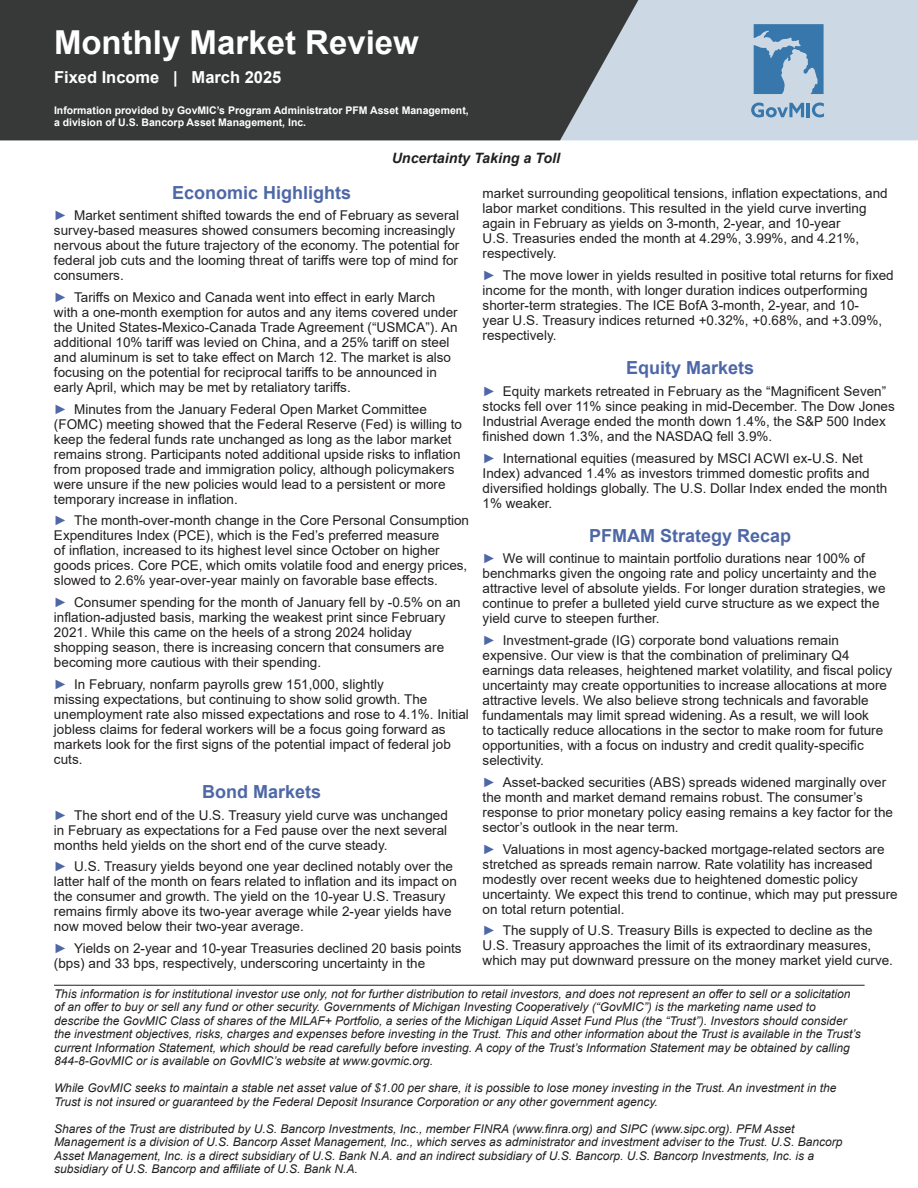
<style>
.page{position:relative;width:918px;height:1188px;background:#fff}
.page>*{position:absolute;margin:0;border:0;box-sizing:border-box;transform-origin:0 0}
.t1{font:700 33px "Arial";color:#fff}
.t2{font:700 18px "Arial";color:#4e67a7}
.t3{font:700 16.5px "Arial";color:#fff}
.t4{font:italic 700 14.25px "Arial";color:#231f20}
.t5{font:13.5px/15px "Arial";color:#231f20}
.t6{font:italic 12px/13.5px "Arial";color:#231f20}
.t7{font:700 10.5px/12.6px "Arial";color:#fff}
.s1{color:#4e67a7}
</style>
<div class="page">
<div style="left:642px;top:0;width:276px;height:140px;background:#ccd9e4"></div>
<div style="left:0;top:0;width:642px;height:140px;background:#373938"></div>
<svg style="left:751px;top:103px;width:53px;height:14px"></svg>
<hr style="left:807px;top:103px;width:3px;height:14px;background:#3777ac">
<svg style="left:812px;top:103px;width:12px;height:14px"></svg>
<svg style="left:754px;top:24px;width:70px;height:70px;background:#6897be"></svg>
<hr style="left:54px;top:985px;width:811px;height:1px;background:#231f20">
<h1 class="t1" style="left:54px;top:19px;width:366px">Monthly Market Review</h1>
<p class="t3" style="left:54px;top:66px;width:229px">Fixed Income | March 2025</p>
<p class="t7" style="left:54px;top:104px;width:416px">Information provided by GovMIC’s Program Administrator PFM Asset Management, a division of U.S. Bancorp Asset Management, Inc.</p>
<p class="t4" style="left:392px;top:149px;width:170px">Uncertainty Taking a Toll</p>
<h2 class="t2" style="left:172px;top:180px;width:181px">Economic Highlights</h2>
<p class="t5" style="left:54px;top:208px;width:407px"><span class="s1">►</span> Market sentiment shifted towards the end of February as several survey-based measures showed consumers becoming increasingly nervous about the future trajectory of the economy. The potential for federal job cuts and the looming threat of tariffs were top of mind for consumers.</p>
<p class="t5" style="left:54px;top:290px;width:405px"><span class="s1">►</span> Tariffs on Mexico and Canada went into effect in early March with a one-month exemption for autos and any items covered under the United States-Mexico-Canada Trade Agreement (“USMCA”). An additional 10% tariff was levied on China, and a 25% tariff on steel and aluminum is set to take effect on March 12. The market is also focusing on the potential for reciprocal tariffs to be announced in early April, which may be met by retaliatory tariffs.</p>
<p class="t5" style="left:54px;top:401px;width:410px"><span class="s1">►</span> Minutes from the January Federal Open Market Committee (FOMC) meeting showed that the Federal Reserve (Fed) is willing to keep the federal funds rate unchanged as long as the labor market remains strong. Participants noted additional upside risks to inflation from proposed trade and immigration policy, although policymakers were unsure if the new policies would lead to a persistent or more temporary increase in inflation.</p>
<p class="t5" style="left:54px;top:513px;width:417px"><span class="s1">►</span> The month-over-month change in the Core Personal Consumption Expenditures Index (PCE), which is the Fed’s preferred measure<br>of inflation, increased to its highest level since October on higher goods prices. Core PCE, which omits volatile food and energy prices, slowed to 2.6% year-over-year mainly on favorable base effects.</p>
<p class="t5" style="left:54px;top:595px;width:408px"><span class="s1">►</span> Consumer spending for the month of January fell by -0.5% on an inflation-adjusted basis, marking the weakest print since February 2021. While this came on the heels of a strong 2024 holiday shopping season, there is increasing concern that consumers are becoming more cautious with their spending.</p>
<p class="t5" style="left:54px;top:677px;width:416px"><span class="s1">►</span> In February, nonfarm payrolls grew 151,000, slightly<br>missing expectations, but continuing to show solid growth. The unemployment rate also missed expectations and rose to 4.1%. Initial jobless claims for federal workers will be a focus going forward as markets look for the first signs of the potential impact of federal job cuts.</p>
<h2 class="t2" style="left:202px;top:779px;width:121px">Bond Markets</h2>
<p class="t5" style="left:54px;top:807px;width:395px;text-align:justify"><span class="s1">►</span> The short end of the U.S. Treasury yield curve was unchanged in February as expectations for a Fed pause over the next several months held yields on the short end of the curve steady.</p>
<p class="t5" style="left:54px;top:859px;width:404px"><span class="s1">►</span> U.S. Treasury yields beyond one year declined notably over the latter half of the month on fears related to inflation and its impact on the consumer and growth. The yield on the 10-year U.S. Treasury remains firmly above its two-year average while 2-year yields have now moved below their two-year average.</p>
<p class="t5" style="left:54px;top:941px;width:409px"><span class="s1">►</span> Yields on 2-year and 10-year Treasuries declined 20 basis points (bps) and 33 bps, respectively, underscoring uncertainty in the</p>
<p class="t5" style="left:483px;top:186px;width:407px">market surrounding geopolitical tensions, inflation expectations, and labor market conditions. This resulted in the yield curve inverting again in February as yields on 3-month, 2-year, and 10-year<br>U.S. Treasuries ended the month at 4.29%, 3.99%, and 4.21%, respectively.</p>
<p class="t5" style="left:483px;top:268px;width:413px"><span class="s1">►</span> The move lower in yields resulted in positive total returns for fixed income for the month, with longer duration indices outperforming shorter-term strategies. The ICE BofA 3-month, 2-year, and 10-<br>year U.S. Treasury indices returned +0.32%, +0.68%, and +3.09%, respectively.</p>
<h2 class="t2" style="left:626px;top:355px;width:130px">Equity Markets</h2>
<p class="t5" style="left:483px;top:384px;width:414px"><span class="s1">►</span> Equity markets retreated in February as the “Magnificent Seven” stocks fell over 11% since peaking in mid-December. The Dow Jones Industrial Average ended the month down 1.4%, the S&amp;P 500 Index finished down 1.3%, and the NASDAQ fell 3.9%.</p>
<p class="t5" style="left:483px;top:450px;width:406px"><span class="s1">►</span> International equities (measured by MSCI ACWI ex-U.S. Net Index) advanced 1.4% as investors trimmed domestic profits and diversified holdings globally. The U.S. Dollar Index ended the month 1% weaker.</p>
<h2 class="t2" style="left:589px;top:523px;width:204px">PFMAM Strategy Recap</h2>
<p class="t5" style="left:483px;top:551px;width:404px"><span class="s1">►</span> We will continue to maintain portfolio durations near 100% of benchmarks given the ongoing rate and policy uncertainty and the attractive level of absolute yields. For longer duration strategies, we continue to prefer a bulleted yield curve structure as we expect the yield curve to steepen further.</p>
<p class="t5" style="left:483px;top:633px;width:411px"><span class="s1">►</span> Investment-grade (IG) corporate bond valuations remain expensive. Our view is that the combination of preliminary Q4 earnings data releases, heightened market volatility, and fiscal policy uncertainty may create opportunities to increase allocations at more attractive levels. We also believe strong technicals and favorable fundamentals may limit spread widening. As a result, we will look<br>to tactically reduce allocations in the sector to make room for future opportunities, with a focus on industry and credit quality-specific selectivity.</p>
<p class="t5" style="left:483px;top:774px;width:412px"><span class="s1">►</span> Asset-backed securities (ABS) spreads widened marginally over the month and market demand remains robust. The consumer’s response to prior monetary policy easing remains a key factor for the sector’s outlook in the near term.</p>
<p class="t5" style="left:483px;top:841px;width:417px"><span class="s1">►</span> Valuations in most agency-backed mortgage-related sectors are stretched as spreads remain narrow. Rate volatility has increased modestly over recent weeks due to heightened domestic policy uncertainty. We expect this trend to continue, which may put pressure on total return potential.</p>
<p class="t5" style="left:483px;top:923px;width:412px"><span class="s1">►</span> The supply of U.S. Treasury Bills is expected to decline as the<br>U.S. Treasury approaches the limit of its extraordinary measures, which may put downward pressure on the money market yield curve.</p>
<p class="t6" style="left:54px;top:987px;width:808px">This information is for institutional investor use only, not for further distribution to retail investors, and does not represent an offer to sell or a solicitation of an offer to buy or sell any fund or other security. Governments of Michigan Investing Cooperatively (“GovMIC”) is the marketing name used to describe the GovMIC Class of shares of the MILAF+ Portfolio, a series of the Michigan Liquid Asset Fund Plus (the “Trust”). Investors should consider the investment objectives, risks, charges and expenses before investing in the Trust. This and other information about the Trust is available in the Trust’s current Information Statement, which should be read carefully before investing. A copy of the Trust’s Information Statement may be obtained by calling 844-8-GovMIC or is available on GovMIC’s website at www.govmic.org.</p>
<p class="t6" style="left:54px;top:1081px;width:784px">While GovMIC seeks to maintain a stable net asset value of $1.00 per share, it is possible to lose money investing in the Trust. An investment in the<br>Trust is not insured or guaranteed by the Federal Deposit Insurance Corporation or any other government agency.</p>
<p class="t6" style="left:54px;top:1122px;width:790px">Shares of the Trust are distributed by U.S. Bancorp Investments, Inc., member FINRA (www.finra.org) and SIPC (www.sipc.org). PFM Asset Management is a division of U.S. Bancorp Asset Management, Inc., which serves as administrator and investment adviser to the Trust. U.S. Bancorp Asset Management, Inc. is a direct subsidiary of U.S. Bank N.A. and an indirect subsidiary of U.S. Bancorp. U.S. Bancorp Investments, Inc. is a subsidiary of U.S. Bancorp and affiliate of U.S. Bank N.A.</p>
</div>
